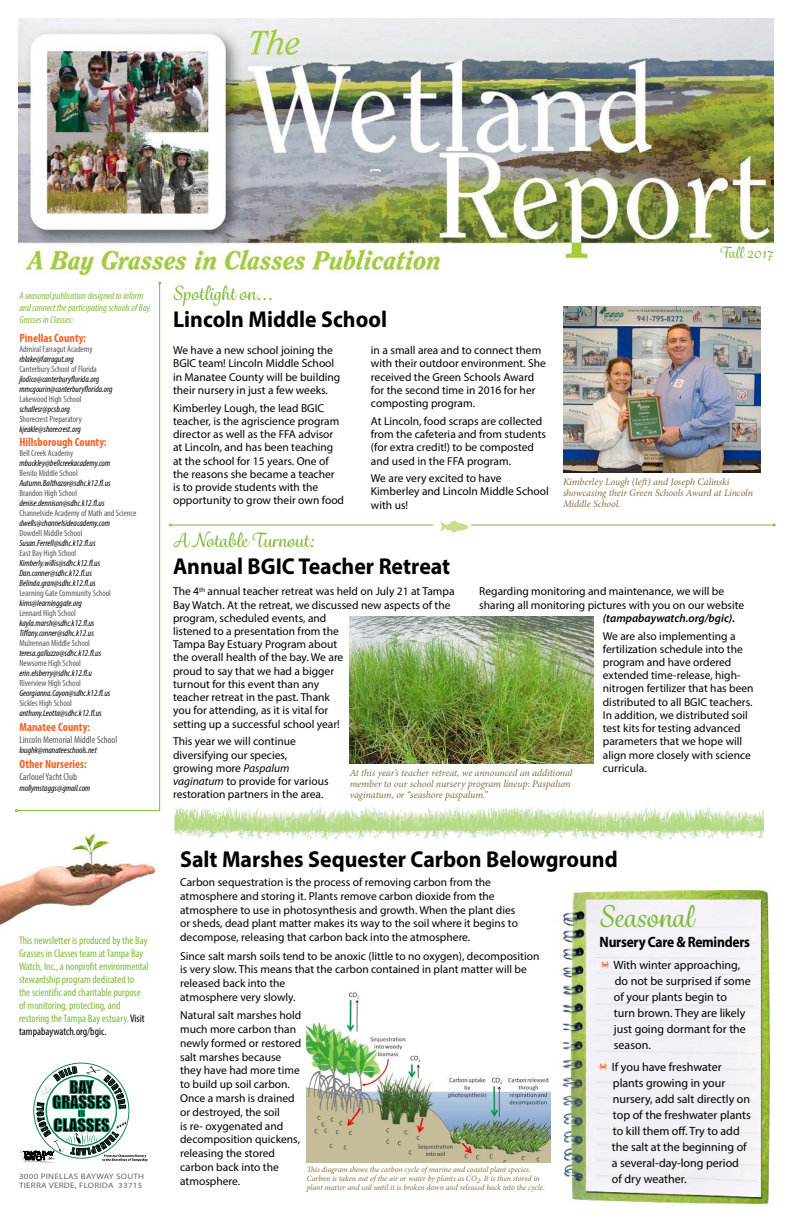
<style>
.page{position:relative;width:792px;height:1224px;background:#fff}
.page>*{position:absolute;margin:0;border:0;box-sizing:border-box;transform-origin:0 0}
.t1{font:500 29px "Grafolita Script";color:#7fba3c}
.t2{font:700 23px "Myriad Pro";color:#000;scale:.95 1}
.t3{font:500 19px "Grafolita Script";color:#7fba3c}
.t4{font:700 15px "Myriad Pro";letter-spacing:-.02em;color:#000;scale:.9 1}
.t5{font:500 15px "Grafolita Script";color:#7fba3c}
.t6{font:12px/16px "Myriad Pro";color:#000}
.t7{font:700 condensed 12px "Myriad Pro";color:#f16122}
.t8{font:11.5px/13.2px "Myriad Pro";color:#000}
.t9{font:italic 600 11.5px "Myriad Pro";color:#000}
.t10{font:condensed 11px/13px "Myriad Pro";color:#7fba3c}
.t11{font:italic 10px/11px "Minion Pro";letter-spacing:-.01em;color:#866e40}
.t12{font:italic condensed 10px/12px "Myriad Pro";color:#7fba3c}
.t13{font:condensed 10px "Myriad Pro";color:#58595b}
.t14{font:italic condensed 9px/10px "Myriad Pro";color:#000}
.t15{font:condensed 9px "Myriad Pro";color:#58595b}
.t16{font:italic 8px/9px "Minion Pro";letter-spacing:-.01em;color:#866e40}
.t17{font:7.9px/9px "Myriad Pro";letter-spacing:.03em;color:#636466;scale:1.14 1}
.s1{color:#000}
.s2{font-style:italic}
</style>
<div class="page">
<img style="left:18px;top:18px;width:755px;height:256px">
<img style="left:0;top:833px;width:156px;height:93px">
<img style="left:560px;top:889px;width:211px;height:315px">
<img style="left:174px;top:806px;width:503px;height:34px">
<img style="left:677px;top:806px;width:87px;height:33px">
<svg style="left:20px;top:1066px;width:128px;height:97px"></svg>
<img style="left:563px;top:307px;width:198px;height:165px">
<img style="left:350px;top:616px;width:243px;height:147px">
<svg style="left:601px;top:962px;width:8px;height:7px"></svg>
<svg style="left:599px;top:1064px;width:8px;height:7px"></svg>
<hr style="left:171px;top:525px;width:602px;height:1px;background:#7fba3c">
<div style="left:433px;top:511px;width:38px;height:29px;background:#fff"></div>
<svg style="left:440px;top:520px;width:28px;height:13px"></svg>
<img style="left:307px;top:992px;width:244px;height:171px">
<svg style="left:18px;top:284px;width:142px;height:527px"></svg>
<p class="t12" style="left:19px;top:289px;width:132px">A seasonal publication designed to inform and connect the participating schools of Bay<br>Grasses in Classes:</p>
<p class="t7" style="left:19px;top:330px;width:68px">Pinellas County:</p>
<p class="t15" style="left:19px;top:343px;width:75px">Admiral Farragut Academy</p>
<p class="t14" style="left:19px;top:354px;width:56px">rblake@farragut.org</p>
<p class="t15" style="left:19px;top:363px;width:79px">Canterbury School of Florida</p>
<p class="t14" style="left:19px;top:374px;width:95px">jlodico@canterburyflorida.org mmcgourin@canterburyflorida.org</p>
<p class="t15" style="left:19px;top:393px;width:64px">Lakewood High School</p>
<p class="t14" style="left:19px;top:404px;width:52px">schallesr@pcsb.org</p>
<p class="t15" style="left:19px;top:413px;width:64px">Shorecrest Preparatory</p>
<p class="t14" style="left:19px;top:424px;width:63px">kjeakle@shorecrest.org</p>
<p class="t7" style="left:19px;top:435px;width:89px">Hillsborough County:</p>
<p class="t15" style="left:19px;top:448px;width:55px">Bell Creek Academy</p>
<p class="t14" style="left:19px;top:458px;width:92px">mbuckley@bellcreekacademy.com</p>
<p class="t15" style="left:19px;top:468px;width:60px">Benito Middle School</p>
<p class="t14" style="left:19px;top:478px;width:93px">Autumn.Balthazor@sdhc.k12.fl.us</p>
<p class="t15" style="left:19px;top:488px;width:59px">Brandon High School</p>
<p class="t14" style="left:19px;top:498px;width:87px">denise.dennison@sdhc.k12.fl.us</p>
<p class="t15" style="left:19px;top:508px;width:119px">Channelside Academy of Math and Science</p>
<p class="t14" style="left:19px;top:518px;width:92px">dwells@channelsideacademy.com</p>
<p class="t15" style="left:19px;top:528px;width:65px">Dowdell Middle School</p>
<p class="t14" style="left:19px;top:538px;width:78px">Susan.Ferrell@sdhc.k12.fl.us</p>
<p class="t15" style="left:19px;top:548px;width:59px">East Bay High School</p>
<p class="t14" style="left:19px;top:558px;width:82px">Kimberly.willis@sdhc.k12.fl.us<br>Dan.conner@sdhc.k12.fl.us<br>Belinda.gran@sdhc.k12.fl.us</p>
<p class="t15" style="left:19px;top:588px;width:93px">Learning Gate Community School</p>
<p class="t14" style="left:19px;top:598px;width:64px">kims@learninggate.org</p>
<p class="t15" style="left:19px;top:608px;width:58px">Lennard High School</p>
<p class="t14" style="left:19px;top:618px;width:77px">kayla.marsh@sdhc.k12.fl.us<br>Tiffany.conner@sdhc.k12.us</p>
<p class="t15" style="left:19px;top:638px;width:72px">Mulrennan Middle School</p>
<p class="t14" style="left:19px;top:648px;width:83px">teresa.galluzzo@sdhc.k12.fl.us</p>
<p class="t15" style="left:19px;top:658px;width:63px">Newsome High School</p>
<p class="t14" style="left:19px;top:668px;width:74px">erin.elsberry@sdhc.k12.fl.u</p>
<p class="t15" style="left:19px;top:678px;width:63px">Riverview High School</p>
<p class="t14" style="left:19px;top:688px;width:93px">Georgianna.Cayon@sdhc.k12.fl.us</p>
<p class="t15" style="left:19px;top:698px;width:54px">Sickles High School</p>
<p class="t14" style="left:19px;top:708px;width:84px">anthony.Leotta@sdhc.k12.fl.us</p>
<p class="t7" style="left:19px;top:719px;width:72px">Manatee County:</p>
<p class="t13" style="left:19px;top:733px;width:100px">Lincoln Memorial Middle School</p>
<p class="t14" style="left:19px;top:745px;width:79px">loughk@manateeschools.net</p>
<p class="t7" style="left:19px;top:756px;width:69px">Other Nurseries:</p>
<p class="t13" style="left:19px;top:770px;width:59px">Carlouel Yacht Club</p>
<p class="t14" style="left:19px;top:782px;width:72px">mollymstaggs@gmail.com</p>
<p class="t10" style="left:19px;top:934px;width:131px">This newsletter is produced by the Bay Grasses in Classes team at Tampa Bay Watch, Inc., a nonprofit environmental stewardship program dedicated to<br>the scientific and charitable purpose of monitoring, protecting, and restoring the Tampa Bay estuary. <span class="s1">Visit tampabaywatch.org/bgic.</span></p>
<p class="t17" style="left:19px;top:1172px;width:111px">3000 PINELLAS BAYWAY SOUTH<br>TIERRA VERDE, FLORIDA 33715</p>
<h3 class="t3" style="left:173px;top:281px;width:102px">Spotlight on...</h3>
<h2 class="t2" style="left:173px;top:304px;width:227px">Lincoln Middle School</h2>
<p class="t8" style="left:173px;top:344px;width:169px">We have a new school joining the<br>BGIC team! Lincoln Middle School in Manatee County will be building their nursery in just a few weeks.</p>
<p class="t8" style="left:173px;top:401px;width:173px">Kimberley Lough, the lead BGIC teacher, is the agriscience program director as well as the FFA advisor at Lincoln, and has been teaching at the school for 15 years. One of the reasons she became a teacher is to provide students with the opportunity to grow their own food</p>
<p class="t8" style="left:371px;top:344px;width:176px">in a small area and to connect them with their outdoor environment. She received the Green Schools Award for the second time in 2016 for her composting program.</p>
<p class="t8" style="left:371px;top:414px;width:177px">At Lincoln, food scraps are collected from the cafeteria and from students (for extra credit!) to be composted and used in the FFA program.</p>
<p class="t8" style="left:371px;top:472px;width:179px">We are very excited to have<br>Kimberley and Lincoln Middle School with us!</p>
<h3 class="t3" style="left:173px;top:528px;width:143px">A Notable Turnout:</h3>
<h2 class="t2" style="left:173px;top:551px;width:293px">Annual BGIC Teacher Retreat</h2>
<h3 class="t5" style="left:719px;top:243px;width:55px">Fall 2017</h3>
<p class="t11" style="left:563px;top:476px;width:191px">Kimberley Lough (left) and Joseph Calinski showcasing their Green Schools Award at Lincoln<br>Middle School.</p>
<p class="t8" style="left:173px;top:585px;width:283px">The 4<sup>th</sup> annual teacher retreat was held on July 21 at Tampa Bay Watch. At the retreat, we discussed new aspects of the program, scheduled events, and<br>listened to a presentation from the<br>Tampa Bay Estuary Program about<br>the overall health of the bay. We are<br>proud to say that we had a bigger<br>turnout for this event than any<br>teacher retreat in the past. Thank<br>you for attending, as it is vital for<br>setting up a successful school year!</p>
<p class="t8" style="left:173px;top:735px;width:157px">This year we will continue diversifying our species, growing more <span class="s2">Paspalum vaginatum</span> to provide for various restoration partners in the area.</p>
<p class="t8" style="left:479px;top:585px;width:267px">Regarding monitoring and maintenance, we will be sharing all monitoring pictures with you on our website</p>
<p class="t9" style="left:603px;top:611px;width:134px">(tampabaywatch.org/bgic).</p>
<p class="t8" style="left:603px;top:629px;width:152px">We are also implementing a fertilization schedule into the program and have ordered extended time-release, high&shy;nitrogen fertilizer that has been distributed to all BGIC teachers.<br>In addition, we distributed soil test kits for testing advanced parameters that we hope will align more closely with science curricula.</p>
<p class="t11" style="left:350px;top:767px;width:224px">At this year’s teacher retreat, we announced an additional member to our school nursery program lineup: Paspalum vaginatum, or “seashore paspalum.”</p>
<h2 class="t2" style="left:180px;top:844px;width:462px">Salt Marshes Sequester Carbon Belowground</h2>
<p class="t8" style="left:180px;top:875px;width:339px;line-height:13.8px">Carbon sequestration is the process of removing carbon from the atmosphere and storing it. Plants remove carbon dioxide from the atmosphere to use in photosynthesis and growth. When the plant dies or sheds, dead plant matter makes its way to the soil where it begins to decompose, releasing that carbon back into the atmosphere.</p>
<p class="t8" style="left:180px;top:949px;width:361px;line-height:13.8px">Since salt marsh soils tend to be anoxic (little to no oxygen), decomposition is very slow. This means that the carbon contained in plant matter will be released back into the<br>atmosphere very slowly.</p>
<p class="t8" style="left:180px;top:1008px;width:123px;line-height:13.8px">Natural salt marshes hold much more carbon than newly formed or restored salt marshes because they have had more time to build up soil carbon.<br>Once a marsh is drained or destroyed, the soil<br>is re- oxygenated and decomposition quickens, releasing the stored carbon back into the atmosphere.</p>
<p class="t16" style="left:307px;top:1165px;width:240px">This diagram shows the carbon cycle of marine and coastal plant species.<br>Carbon is taken out of the air or water by plants as CO<sub>2</sub>. It is then stored in plant matter and soil until it is broken down and released back into the cycle.</p>
<h1 class="t1" style="left:600px;top:898px;width:95px">Seasonal</h1>
<h3 class="t4" style="left:600px;top:932px;width:169px">Nursery Care &amp; Reminders</h3>
<p class="t6" style="left:613px;top:957px;width:139px">With winter approaching, do not be surprised if some of your plants begin to<br>turn brown. They are likely just going dormant for the season.</p>
<p class="t6" style="left:612px;top:1058px;width:140px">If you have freshwater plants growing in your nursery, add salt directly on top of the freshwater plants to kill them off. Try to add the salt at the beginning of a several-day-long period of dry weather.</p>
</div>
